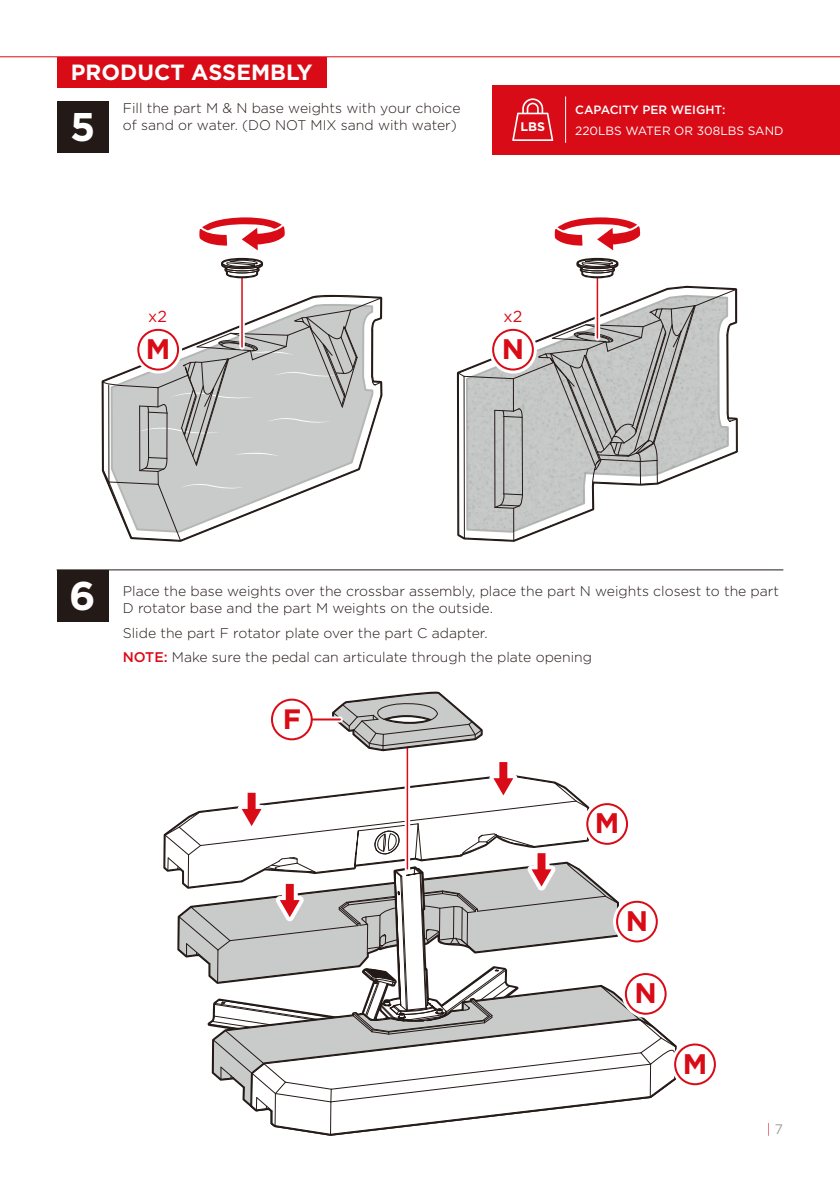
<style>
.page{position:relative;width:840px;height:1191px;background:#fff}
.page>*{position:absolute;margin:0;border:0;box-sizing:border-box;transform-origin:0 0}
.t1{font:700 40px "Gotham";color:#fff}
.t2{font:700 28.2px "Gotham";color:#d90b17}
.t3{font:700 28px "Gotham";color:#d90b17}
.t4{font:700 22px "Gotham";color:#fff}
.t5{font:16px "Gotham";color:#d90b17}
.t6{font:300 14px/16.8px "Gotham";color:#231916}
.t7{font:300 13.8px "Gotham";color:#d90b17}
.t8{font:700 12.4px "Gotham";color:#fff}
.t9{font:12px "Gotham";color:#fff}
.t10{font:500 12px "Gotham";color:#fff}
.s1{font-weight:500;color:#d90b17}
.s2{font-weight:400;color:#9fa0a0}
</style>
<div class="page">
<div style="left:57px;top:57px;width:269px;height:30px;background:#d90b17"></div>
<hr style="left:0;top:56px;width:839px;height:1px;background:#d90b17">
<hr style="left:57px;top:569px;width:726px;height:1px;background:#231916">
<div style="left:57px;top:570px;width:51px;height:51px;background:#231916"></div>
<div style="left:57px;top:101px;width:51px;height:52px;background:#231916"></div>
<hr style="left:241px;top:278px;width:2px;height:69px;background:#d90b17">
<svg style="left:594px;top:278px;width:5px;height:9px"></svg>
<hr style="left:596px;top:278px;width:1px;height:60px;background:#d90b17">
<svg style="left:221px;top:258px;width:42px;height:20px"></svg>
<svg style="left:199px;top:217px;width:86px;height:34px"></svg>
<svg style="left:576px;top:258px;width:42px;height:20px"></svg>
<svg style="left:554px;top:217px;width:87px;height:34px"></svg>
<svg style="left:102px;top:295px;width:279px;height:246px"></svg>
<div style="left:137px;top:329px;width:42px;height:41px;border:2px solid #d90b17;border-radius:50%"></div>
<svg style="left:457px;top:287px;width:279px;height:254px"></svg>
<div style="left:492px;top:329px;width:41px;height:41px;border:2px solid #d90b17;border-radius:50%"></div>
<hr style="left:406px;top:723px;width:2px;height:146px;background:#d90b17">
<svg style="left:332px;top:691px;width:150px;height:60px"></svg>
<svg style="left:164px;top:758px;width:552px;height:376px"></svg>
<div style="left:624px;top:973px;width:42px;height:41px;border:2px solid #d90b17;border-radius:50%"></div>
<svg style="left:312px;top:716px;width:28px;height:6px"></svg>
<hr style="left:294px;top:718px;width:46px;height:2px;background:#d90b17">
<div style="left:272px;top:699px;width:39px;height:40px;background:#fff;border-radius:50%"></div>
<div style="left:271px;top:698px;width:41px;height:42px;border:2px solid #d90b17;border-radius:50%"></div>
<div style="left:492px;top:85px;width:347px;height:70px;background:#d90b17"></div>
<h3 class="t4" style="left:71px;top:58px;width:243px">PRODUCT ASSEMBLY</h3>
<h1 class="t1" style="left:70px;top:100px;width:27px">5</h1>
<p class="t6" style="left:123px;top:100px;width:339px">Fill the part M &amp; N base weights with your choice of sand or water. (DO NOT MIX sand with water)</p>
<p class="t10" style="left:575px;top:102px;width:152px">CAPACITY PER WEIGHT:</p>
<p class="t8" style="left:520px;top:119px;width:26px">LBS</p>
<p class="t9" style="left:575px;top:123px;width:210px">220LBS WATER OR 308LBS SAND</p>
<p class="t5" style="left:148px;top:306px;width:20px">x2</p>
<p class="t5" style="left:503px;top:306px;width:20px">x2</p>
<h2 class="t2" style="left:146px;top:330px;width:26px">M</h2>
<h2 class="t2" style="left:501px;top:330px;width:24px">N</h2>
<h1 class="t1" style="left:69px;top:569px;width:28px">6</h1>
<p class="t6" style="left:123px;top:582px;width:657px">Place the base weights over the crossbar assembly, place the part N weights closest to the part<br>D rotator base and the part M weights on the outside.</p>
<p class="t6" style="left:123px;top:620px;width:470px;line-height:24.8px">Slide the part F rotator plate over the part C adapter.<br><span class="s1">NOTE:</span> Make sure the pedal can articulate through the plate opening</p>
<h3 class="t3" style="left:282px;top:701px;width:20px">F</h3>
<h2 class="t2" style="left:594px;top:804px;width:26px">M</h2>
<h2 class="t2" style="left:625px;top:902px;width:24px">N</h2>
<h2 class="t2" style="left:634px;top:974px;width:24px">N</h2>
<h2 class="t2" style="left:682px;top:1045px;width:26px">M</h2>
<p class="t7" style="left:766px;top:1120px;width:18px">| <span class="s2">7</span></p>
</div>
